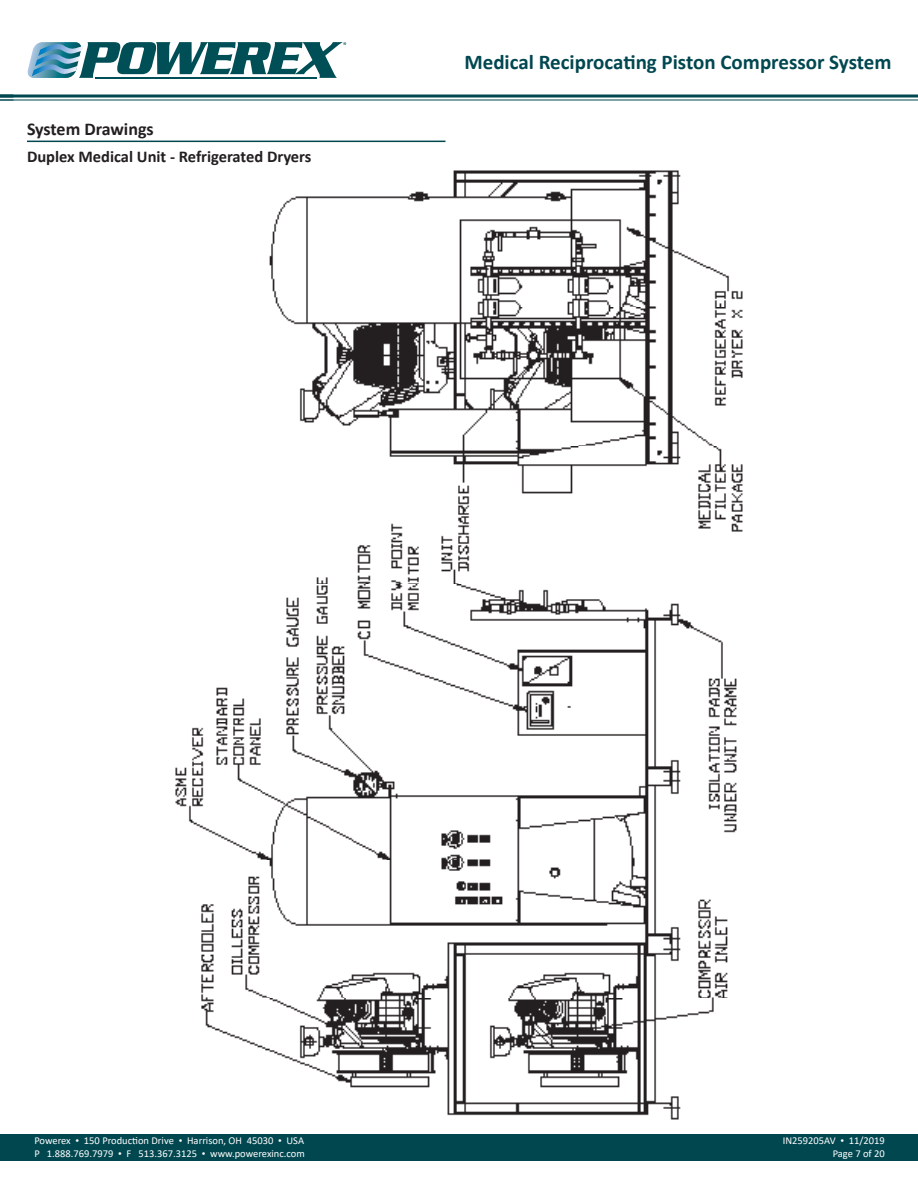
<style>
.page{position:relative;width:918px;height:1188px;background:#fff}
.page>*{position:absolute;margin:0;border:0;box-sizing:border-box;transform-origin:0 0}
.t1{font:700 21px "Calibri";color:#004750}
.t2{font:700 18px "Calibri";letter-spacing:-.005em;color:#231f20}
.t3{font:700 16.5px "Calibri";color:#231f20}
.t4{font:10.5px/12.6px "Calibri";color:#fff}
.s1{font-family:"Times New Roman"}
</style>
<div class="page">
<svg style="left:27px;top:42px;width:319px;height:36px"></svg>
<div style="left:0;top:1134px;width:918px;height:27px;background:#004750"></div>
<svg style="left:0;top:94px;width:918px;height:4px;background:#3f747b"></svg>
<hr style="left:0;top:99px;width:918px;height:2px;background:#004750">
<img style="left:175px;top:170px;width:568px;height:950px">
<hr style="left:27px;top:141px;width:419px;height:1px;background:#004750">
<p class="t2" style="left:27px;top:116px;width:128px">System Drawings</p>
<p class="t3" style="left:27px;top:144px;width:286px">Duplex Medical Unit - Refrigerated Dryers</p>
<h1 class="t1" style="left:464px;top:47px;width:429px">Medical Reciprocating Piston Compressor System</h1>
<p class="t4" style="left:34px;top:1134px;width:272px">Powerex <span class="s1">•</span> 150 Production Drive <span class="s1">•</span> Harrison, OH 45030 <span class="s1">•</span> USA<br>P 1.888.769.7979 <span class="s1">•</span> F 513.367.3125 <span class="s1">•</span> www.powerexinc.com</p>
<p class="t4" style="left:783px;top:1134px;width:104px;text-align:right">IN259205AV <span class="s1">•</span> 11/2019<br>Page 7 of 20</p>
</div>
